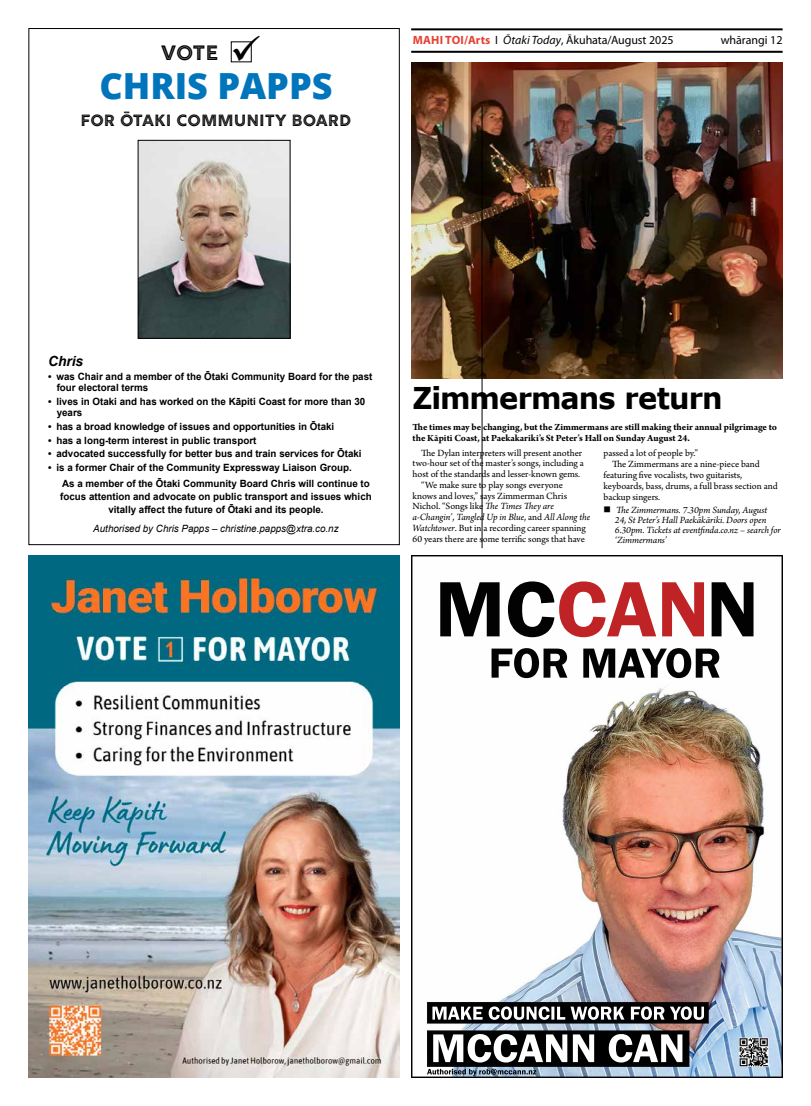
<style>
.page{position:relative;width:811px;height:1106px;background:#fff}
.page>*{position:absolute;margin:0;border:0;box-sizing:border-box;transform-origin:0 0}
.t1{font:800 36px "Open Sans";color:#0075bc}
.t2{font:700 30px "Verdana";letter-spacing:-.035em;color:#000;scale:.96 1}
.t3{font:23px "Rig Bold Inline Solo";color:#000}
.t4{font:18px "Rig Bold Inline Solo";color:#000}
.t5{font:italic 700 14px "Arial";color:#000}
.t6{font:12px "Myriad Pro";color:#000}
.t7{font:700 10px/11px "Arial";color:#000}
.t8{font:10px "Arno Pro";color:#000}
.t9{font:italic 10px/10px "Arno Pro";letter-spacing:-.005em;color:#000}
.t10{font:700 10px/11px "Arno Pro";letter-spacing:-.005em;color:#000}
.t11{font:italic 10px "Arial";color:#000}
.s1{font-weight:700;color:#e64133}
.s2{font-style:italic}
.s3{font-style:normal}
</style>
<div class="page">
<hr style="left:411px;top:28px;width:371px;height:2px;background:#000">
<hr style="left:411px;top:51px;width:371px;height:2px;background:#000">
<img style="left:28px;top:555px;width:372px;height:522px">
<img style="left:411px;top:555px;width:371px;height:522px">
<img style="left:411px;top:62px;width:371px;height:316px">
<hr style="left:482px;top:106px;width:1px;height:442px;background:#000">
<img style="left:140px;top:142px;width:148px;height:194px">
<div style="left:138px;top:140px;width:152px;height:198px;border:1px solid #000"></div>
<svg style="left:233px;top:41px;width:19px;height:20px"></svg>
<h3 class="t3" style="left:161px;top:40px;width:60px">VOTE</h3>
<h1 class="t1" style="left:99px;top:59px;width:235px">CHRIS PAPPS</h1>
<h3 class="t4" style="left:80px;top:111px;width:273px">FOR ŌTAKI COMMUNITY BOARD</h3>
<p class="t6" style="left:413px;top:33px;width:262px"><span class="s1">MAHI TOI/Arts</span> I <span class="s2">Ōtaki Today</span>, Ākuhata/August 2025</p>
<p class="t6" style="left:720px;top:33px;width:63px">whārangi 12</p>
<h3 class="t5" style="left:48px;top:352px;width:37px">Chris</h3>
<p class="t7" style="left:57px;top:371px;width:317px;text-indent:-9px">• was Chair and a member of the Ōtaki Community Board for the past four electoral terms</p>
<p class="t7" style="left:57px;top:396px;width:310px;text-indent:-9px">• lives in Otaki and has worked on the Kāpiti Coast for more than 30 years</p>
<p class="t7" style="left:48px;top:421px;width:288px">• has a broad knowledge of issues and opportunities in Ōtaki</p>
<p class="t7" style="left:48px;top:435px;width:210px">• has a long-term interest in public transport</p>
<p class="t7" style="left:48px;top:449px;width:315px">• advocated successfully for better bus and train services for Ōtaki</p>
<p class="t7" style="left:62px;top:460px;width:309px;line-height:15.8px;text-indent:-14px">• is a former Chair of the Community Expressway Liaison Group.<br>As a member of the Ōtaki Community Board Chris will continue to</p>
<p class="t7" style="left:60px;top:490px;width:313px;line-height:13px;text-align:center">focus attention and advocate on public transport and issues which vitally affect the future of Ōtaki and its people.</p>
<p class="t11" style="left:93px;top:522px;width:247px">Authorised by Chris Papps – christine.papps@xtra.co.nz</p>
<h2 class="t2" style="left:412px;top:378px;width:324px">Zimmermans return</h2>
<p class="t10" style="left:412px;top:422px;width:366px">The times may be changing, but the Zimmermans are still making their annual pilgrimage to the Kāpiti Coast, at Paekakariki’s St Peter’s Hall on Sunday August 24.</p>
<p class="t8" style="left:421px;top:447px;width:163px">The Dylan interpreters will present another</p>
<p class="t8" style="left:412px;top:458px;width:173px">two-hour set of the master’s songs, including a</p>
<p class="t8" style="left:412px;top:468px;width:169px">host of the standards and lesser-known gems.</p>
<p class="t8" style="left:421px;top:479px;width:143px">“We make sure to play songs everyone</p>
<p class="t8" style="left:412px;top:490px;width:156px">knows and loves,” says Zimmerman Chris</p>
<p class="t8" style="left:412px;top:500px;width:143px">Nichol. “Songs like <span class="s2">The Times They are</span></p>
<p class="t9" style="left:412px;top:512px;width:179px">a-Changin’<span class="s3">,</span> Tangled Up in Blue<span class="s3">, and</span> All Along the</p>
<p class="t8" style="left:412px;top:522px;width:175px"><span class="s2">Watchtower</span>. But in a recording career spanning</p>
<p class="t8" style="left:412px;top:533px;width:174px">60 years there are some terrific songs that have</p>
<p class="t8" style="left:603px;top:447px;width:96px">passed a lot of people by.”</p>
<p class="t8" style="left:612px;top:458px;width:149px">The Zimmermans are a nine-piece band</p>
<p class="t8" style="left:603px;top:469px;width:140px">featuring five vocalists, two guitarists,</p>
<p class="t8" style="left:603px;top:480px;width:176px">keyboards, bass, drums, a full brass section and</p>
<p class="t8" style="left:603px;top:491px;width:58px">backup singers.</p>
<p class="t9" style="left:615px;top:505px;width:167px;text-indent:-11px">■ The Zimmermans. 7.30pm Sunday, August 24, St Peter’s Hall Paekākāriki. Doors open 6.30pm. Tickets at eventfinda.co.nz – search for ‘Zimmermans’</p>
</div>
